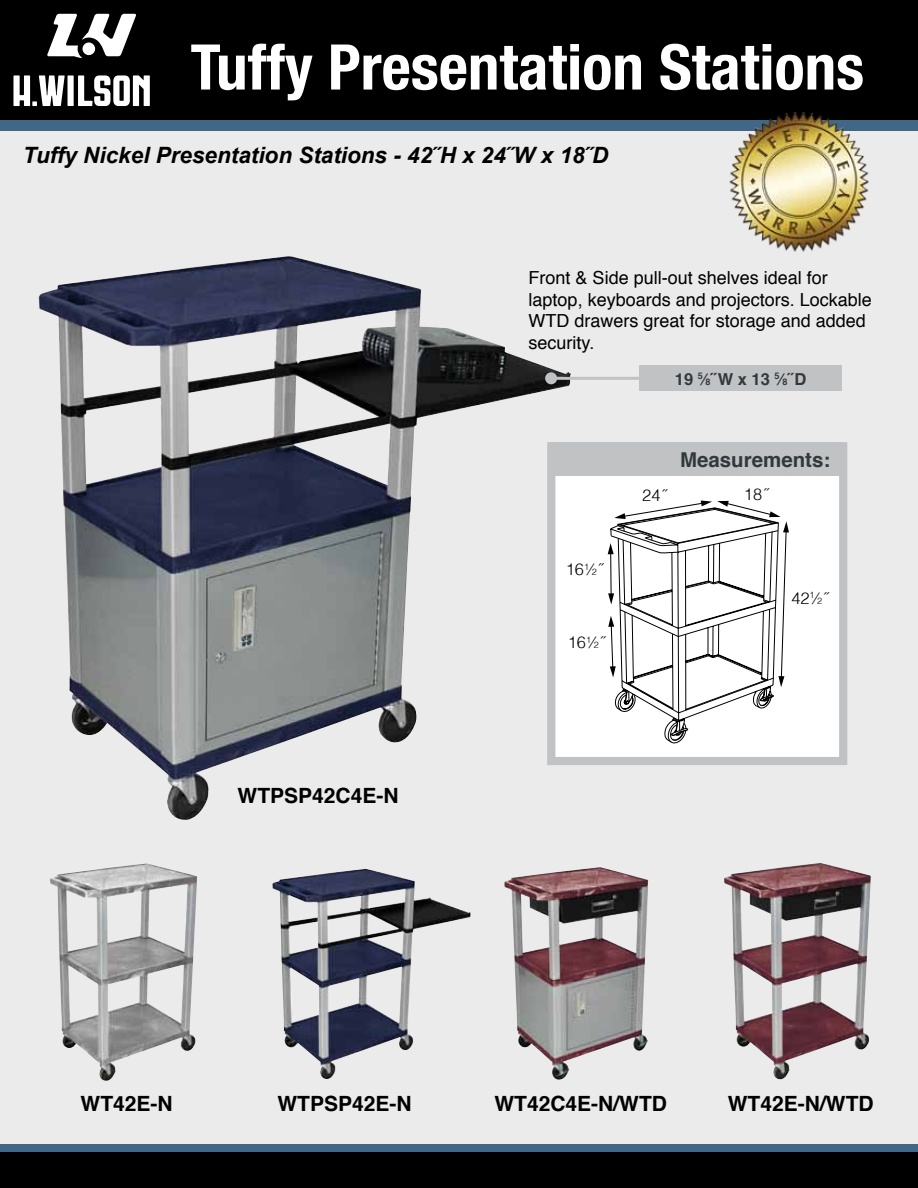
<style>
.page{position:relative;width:918px;height:1188px;background:#fff}
.page>*{position:absolute;margin:0;border:0;box-sizing:border-box;transform-origin:0 0}
.t1{font:700 condensed 63px "Helvetica Neue";color:#fff}
.t2{font:italic 700 22.5px "Arial";color:#000}
.t3{font:700 21px "Helvetica";color:#000}
.t4{font:700 20.4px "Helvetica";color:#32393c}
.t5{font:18px/21.6px "Helvetica";color:#000}
.t6{font:700 16.5px "Helvetica";color:#32393c}
.t7{font:300 16.35px "Helvetica";color:#000}
.s1{font-size:9.15px}
.s2{font-size:9px}
</style>
<div class="page">
<div style="left:0;top:131px;width:918px;height:1013px;background:#ebebec"></div>
<div style="left:0;top:1145px;width:918px;height:7px;background:#416786"></div>
<div style="left:0;top:1152px;width:918px;height:36px;background:#000"></div>
<div style="left:0;top:120px;width:918px;height:11px;background:#416786"></div>
<div style="left:0;top:0;width:918px;height:120px;background:#000"></div>
<svg style="left:47px;top:14px;width:89px;height:44px"></svg>
<div style="left:83px;top:43px;width:12px;height:12px;background:#fff;border-radius:50%"></div>
<svg style="left:13px;top:75px;width:52px;height:31px"></svg>
<div style="left:68px;top:75px;width:6px;height:31px;background:#fff"></div>
<svg style="left:78px;top:75px;width:72px;height:31px"></svg>
<div style="left:547px;top:442px;width:300px;height:323px;background:#fff;border:8px solid #c0c2c4"></div>
<div style="left:551px;top:442px;width:293px;height:34px;background:#c0c2c4"></div>
<img style="left:39px;top:256px;width:532px;height:564px">
<img style="left:724px;top:863px;width:147px;height:216px">
<img style="left:504px;top:867px;width:145px;height:213px">
<img style="left:272px;top:869px;width:199px;height:210px">
<svg style="left:608px;top:501px;width:181px;height:243px"></svg>
<img style="left:50px;top:864px;width:147px;height:217px">
<div style="left:639px;top:366px;width:203px;height:25px;background:#c0c2c4"></div>
<hr style="left:551px;top:377px;width:93px;height:3px;background:#c0c2c4">
<div style="left:545px;top:372px;width:12px;height:12px;background:#c0c2c4;border-radius:50%"></div>
<img style="left:729px;top:112px;width:140px;height:140px">
<h1 class="t1" style="left:190px;top:29px;width:675px">Tuffy Presentation Stations</h1>
<p class="t2" style="left:23px;top:141px;width:587px">Tuffy Nickel Presentation Stations - 42˝H x 24˝W x 18˝D</p>
<p class="t5" style="left:529px;top:268px;width:345px">Front &amp; Side pull-out shelves ideal for laptop, keyboards and projectors. Lockable WTD drawers great for storage and added security.</p>
<p class="t6" style="left:675px;top:365px;width:133px">19 <sup>5</sup>⁄<span class="s1">8</span>˝W x 13 <sup>5</sup>⁄<span class="s1">8</span>˝D</p>
<p class="t4" style="left:680px;top:443px;width:152px">Measurements:</p>
<p class="t3" style="left:238px;top:779px;width:163px">WTPSP42C4E-N</p>
<p class="t7" style="left:566px;top:559px;width:38px">16<sup>1</sup>⁄<span class="s2">2</span>˝</p>
<p class="t7" style="left:568px;top:632px;width:38px">16<sup>1</sup>⁄<span class="s2">2</span>˝</p>
<p class="t7" style="left:642px;top:485px;width:25px">24˝</p>
<p class="t7" style="left:744px;top:484px;width:25px">18˝</p>
<p class="t7" style="left:791px;top:588px;width:38px">42<sup>1</sup>⁄<span class="s2">2</span>˝</p>
<p class="t3" style="left:81px;top:1086px;width:94px">WT42E-N</p>
<p class="t3" style="left:277px;top:1086px;width:136px">WTPSP42E-N</p>
<p class="t3" style="left:494px;top:1086px;width:174px">WT42C4E-N/WTD</p>
<p class="t3" style="left:728px;top:1086px;width:147px">WT42E-N/WTD</p>
</div>
